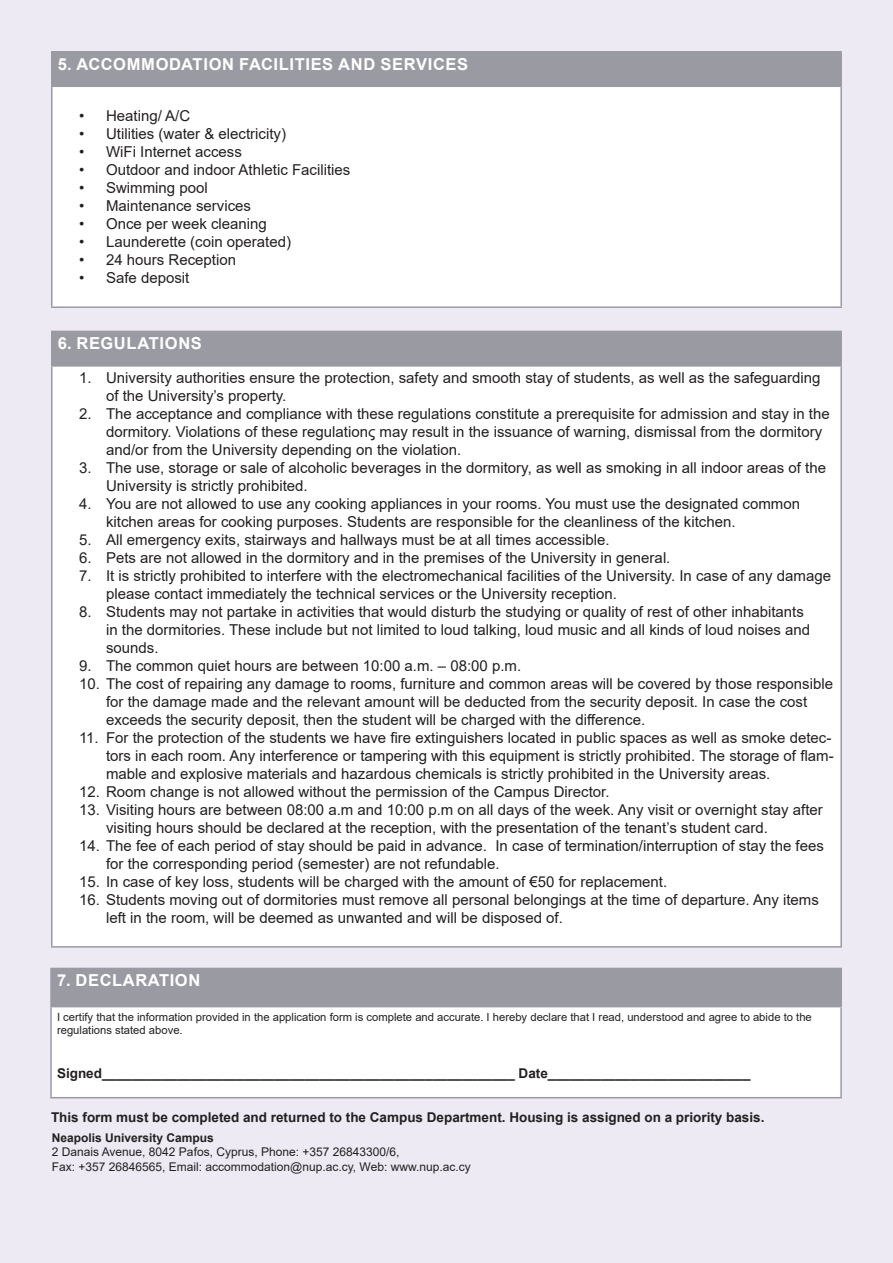
<style>
.page{position:relative;width:893px;height:1263px;background:#edeaf4}
.page>*{position:absolute;margin:0;border:0;box-sizing:border-box;transform-origin:0 0}
.t1{font:700 16.5px "Arial";letter-spacing:.035em;color:#fff}
.t2{font:15px/18px "Arial";color:#231f20}
.t3{font:700 13.5px "Arial";color:#231f20}
.t4{font:12px/14.4px "Arial";color:#231f20}
.t5{font:700 12px "Arial";color:#231f20}
.t6{font:11.25px/13.5px "Arial";color:#231f20}
</style>
<div class="page">
<div style="left:52px;top:52px;width:789px;height:34px;background:#9a9aa3"></div>
<div style="left:52px;top:86px;width:789px;height:221px;background:#fff"></div>
<hr style="left:51px;top:51px;width:791px;height:2px;background:#9a9aa3">
<hr style="left:51px;top:53px;width:2px;height:33px;background:#9a9aa3">
<hr style="left:840px;top:53px;width:2px;height:33px;background:#9a9aa3">
<hr style="left:51px;top:86px;width:791px;height:1px;background:#9a9aa3">
<hr style="left:51px;top:87px;width:2px;height:219px;background:#9a9aa3">
<hr style="left:840px;top:87px;width:2px;height:219px;background:#9a9aa3">
<hr style="left:51px;top:306px;width:791px;height:2px;background:#9a9aa3">
<div style="left:52px;top:331px;width:789px;height:35px;background:#9a9aa3"></div>
<div style="left:52px;top:366px;width:789px;height:581px;background:#fff"></div>
<hr style="left:51px;top:331px;width:791px;height:1px;background:#9a9aa3">
<hr style="left:51px;top:332px;width:2px;height:33px;background:#9a9aa3">
<hr style="left:840px;top:332px;width:2px;height:33px;background:#9a9aa3">
<hr style="left:51px;top:365px;width:791px;height:2px;background:#9a9aa3">
<hr style="left:51px;top:367px;width:2px;height:579px;background:#9a9aa3">
<hr style="left:840px;top:367px;width:2px;height:579px;background:#9a9aa3">
<hr style="left:51px;top:946px;width:791px;height:2px;background:#9a9aa3">
<div style="left:51px;top:968px;width:790px;height:39px;background:#9a9aa3"></div>
<div style="left:51px;top:1007px;width:790px;height:91px;background:#fff"></div>
<hr style="left:50px;top:1006px;width:792px;height:1px;background:#9a9aa3">
<hr style="left:50px;top:968px;width:792px;height:1px;background:#9a9aa3">
<hr style="left:50px;top:969px;width:2px;height:37px;background:#9a9aa3">
<hr style="left:840px;top:969px;width:2px;height:37px;background:#9a9aa3">
<hr style="left:50px;top:1007px;width:2px;height:90px;background:#9a9aa3">
<hr style="left:840px;top:1007px;width:2px;height:90px;background:#9a9aa3">
<hr style="left:50px;top:1097px;width:792px;height:1px;background:#9a9aa3">
<p class="t1" style="left:58px;top:52px;width:44px">5. Accommodation</p>
<p class="t1" style="left:239px;top:52px;width:11px">facilities</p>
<p class="t1" style="left:338px;top:52px;width:14px">and</p>
<p class="t1" style="left:381px;top:52px;width:13px">ser</p>
<p class="t1" style="left:416px;top:52px;width:23px">vices</p>
<p class="t2" style="left:79px;top:107px;width:113px">• Heating/ A/C</p>
<p class="t2" style="left:79px;top:125px;width:209px">• Utilities (water &amp; electricity)</p>
<p class="t2" style="left:79px;top:143px;width:164px">• WiFi Internet access</p>
<p class="t2" style="left:79px;top:161px;width:273px">• Outdoor and indoor Athletic Facilities</p>
<p class="t2" style="left:79px;top:179px;width:130px">• Swimming pool</p>
<p class="t2" style="left:79px;top:197px;width:174px">• Maintenance services</p>
<p class="t2" style="left:79px;top:215px;width:189px">• Once per week cleaning</p>
<p class="t2" style="left:79px;top:233px;width:214px">• Launderette (coin operated)</p>
<p class="t2" style="left:79px;top:251px;width:159px">• 24 hours Reception</p>
<p class="t2" style="left:79px;top:269px;width:112px">• Safe deposit</p>
<p class="t1" style="left:58px;top:332px;width:144px">6. REGULATIONs</p>
<p class="t2" style="left:106px;top:368px;width:716px;text-indent:-27px">1. University authorities ensure the protection, safety and smooth stay of students, as well as the safeguarding of the University’s property.</p>
<p class="t2" style="left:106px;top:404px;width:725px;text-indent:-27px">2. The acceptance and compliance with these regulations constitute a prerequisite for admission and stay in the dormitory. Violations of these regulationς may result in the issuance of warning, dismissal from the dormitory and/or from the University depending on the violation.</p>
<p class="t2" style="left:106px;top:458px;width:722px;text-indent:-27px">3. The use, storage or sale of alcoholic beverages in the dormitory, as well as smoking in all indoor areas of the<br>University is strictly prohibited.</p>
<p class="t2" style="left:106px;top:494px;width:696px;text-indent:-27px">4. You are not allowed to use any cooking appliances in your rooms. You must use the designated common kitchen areas for cooking purposes. Students are responsible for the cleanliness of the kitchen.</p>
<p class="t2" style="left:79px;top:530px;width:532px">5. All emergency exits, stairways and hallways must be at all times accessible.</p>
<p class="t2" style="left:79px;top:548px;width:593px">6. Pets are not allowed in the dormitory and in the premises of the University in general.</p>
<p class="t2" style="left:106px;top:566px;width:727px;text-indent:-27px">7. It is strictly prohibited to interfere with the electromechanical facilities of the University. In case of any damage please contact immediately the technical services or the University reception.</p>
<p class="t2" style="left:106px;top:602px;width:706px;text-indent:-27px">8. Students may not partake in activities that would disturb the studying or quality of rest of other inhabitants in the dormitories. These include but not limited to loud talking, loud music and all kinds of loud noises and sounds.</p>
<p class="t2" style="left:79px;top:656px;width:444px">9. The common quiet hours are between 10:00 a.m. – 08:00 p.m.</p>
<p class="t2" style="left:106px;top:674px;width:728px;text-indent:-27px">10. The cost of repairing any damage to rooms, furniture and common areas will be covered by those responsible for the damage made and the relevant amount will be deducted from the security deposit. In case the cost exceeds the security deposit, then the student will be charged with the difference.</p>
<p class="t2" style="left:106px;top:728px;width:729px;text-indent:-27px">11. For the protection of the students we have fire extinguishers located in public spaces as well as smoke detec&shy;tors in each room. Any interference or tampering with this equipment is strictly prohibited. The storage of flam&shy;mable and explosive materials and hazardous chemicals is strictly prohibited in the University areas.</p>
<p class="t2" style="left:79px;top:782px;width:532px">12. Room change is not allowed without the permission of the Campus Director.</p>
<p class="t2" style="left:106px;top:800px;width:718px;text-indent:-27px">13. Visiting hours are between 08:00 a.m and 10:00 p.m on all days of the week. Any visit or overnight stay after visiting hours should be declared at the reception, with the presentation of the tenant’s student card.</p>
<p class="t2" style="left:106px;top:836px;width:719px;text-indent:-27px">14. The fee of each period of stay should be paid in advance. In case of termination/interruption of stay the fees for the corresponding period (semester) are not refundable.</p>
<p class="t2" style="left:79px;top:872px;width:590px">15. In case of key loss, students will be charged with the amount of €50 for replacement.</p>
<p class="t2" style="left:106px;top:890px;width:714px;text-indent:-27px">16. Students moving out of dormitories must remove all personal belongings at the time of departure. Any items left in the room, will be deemed as unwanted and will be disposed of.</p>
<p class="t1" style="left:57px;top:969px;width:44px">7. Declaration</p>
<p class="t6" style="left:57px;top:1010px;width:756px">I certify that the information provided in the application form is complete and accurate. I hereby declare that I read, understood and agree to abide to the regulations stated above.</p>
<p class="t3" style="left:57px;top:1063px;width:695px">Signed_______________________________________________________ Date___________________________</p>
<p class="t3" style="left:51px;top:1107px;width:715px">This form must be completed and returned to the Campus Department. Housing is assigned on a priority basis.</p>
<p class="t5" style="left:52px;top:1129px;width:164px">Neapolis University Campus</p>
<p class="t4" style="left:52px;top:1145px;width:420px">2 Danais Avenue, 8042 Pafos, Cyprus, Phone: +357 26843300/6,<br>Fax: +357 26846565, Email: accommodation@nup.ac.cy, Web: www.nup.ac.cy</p>
</div>
